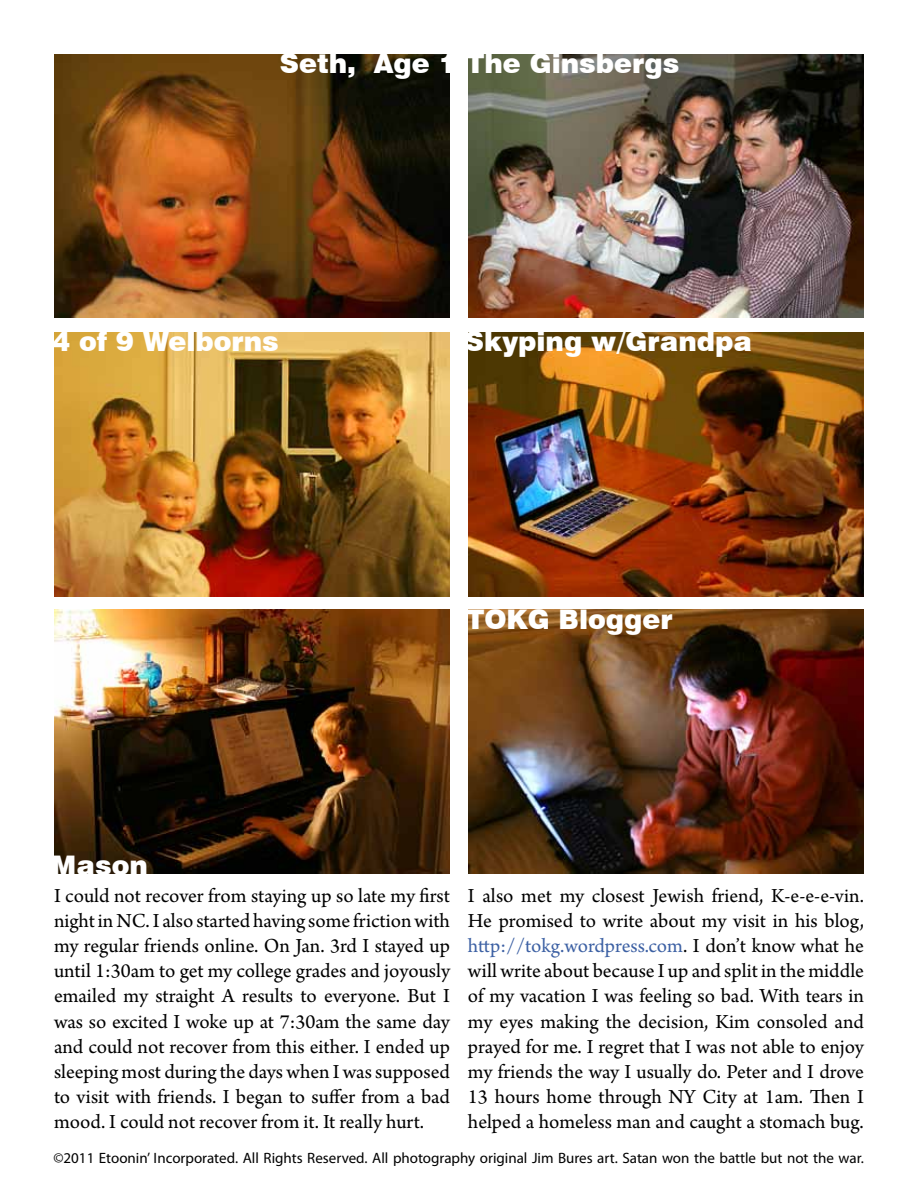
<style>
.page{position:relative;width:918px;height:1188px;background:#fff}
.page>*{position:absolute;margin:0;border:0;box-sizing:border-box;transform-origin:0 0}
.t1{font:900 27px "Swiss 721 BT";color:#fff}
.t2{font:21px/25.2px "Arno Pro";letter-spacing:-.005em;color:#000;text-align:justify}
.t3{font:15px "Myriad Pro";color:#000}
.s1{color:#3d61a4}
</style>
<div class="page">
<img style="left:54px;top:54px;width:396px;height:264px">
<img style="left:54px;top:332px;width:396px;height:264px">
<img style="left:54px;top:610px;width:396px;height:264px">
<img style="left:468px;top:54px;width:396px;height:264px">
<img style="left:468px;top:332px;width:396px;height:264px">
<img style="left:468px;top:610px;width:396px;height:264px">
<p class="t1" style="left:280px;top:47px;width:401px">Seth, Age 1 The Ginsbergs</p>
<p class="t1" style="left:52px;top:325px;width:228px">4 of 9 Welborns</p>
<p class="t1" style="left:51px;top:849px;width:98px">Mason</p>
<p class="t1" style="left:465px;top:325px;width:289px">Skyping w/Grandpa</p>
<p class="t1" style="left:466px;top:603px;width:208px">TOKG Blogger</p>
<p class="t2" style="left:54px;top:884px;width:398px">I could not recover from staying up so late my first night in NC. I also started having some friction with my regular friends online. On Jan. 3rd I stayed up until 1:30am to get my college grades and joyously emailed my straight A results to everyone. But I was so excited I woke up at 7:30am the same day and could not recover from this either. I ended up sleeping most during the days when I was supposed to visit with friends. I began to suffer from a bad mood. I could not recover from it. It really hurt.</p>
<p class="t2" style="left:468px;top:884px;width:398px">I also met my closest Jewish friend, K-e-e-e-vin.<br>He promised to write about my visit in his blog, <span class="s1">http://tokg.wordpress.com</span>. I don’t know what he will write about because I up and split in the middle of my vacation I was feeling so bad. With tears in my eyes making the decision, Kim consoled and prayed for me. I regret that I was not able to enjoy my friends the way I usually do. Peter and I drove 13 hours home through NY City at 1am. Then I helped a homeless man and caught a stomach bug.</p>
<p class="t3" style="left:53px;top:1149px;width:812px">©2011 Etoonin’ Incorporated. All Rights Reserved. All photography original Jim Bures art. Satan won the battle but not the war.</p>
</div>
